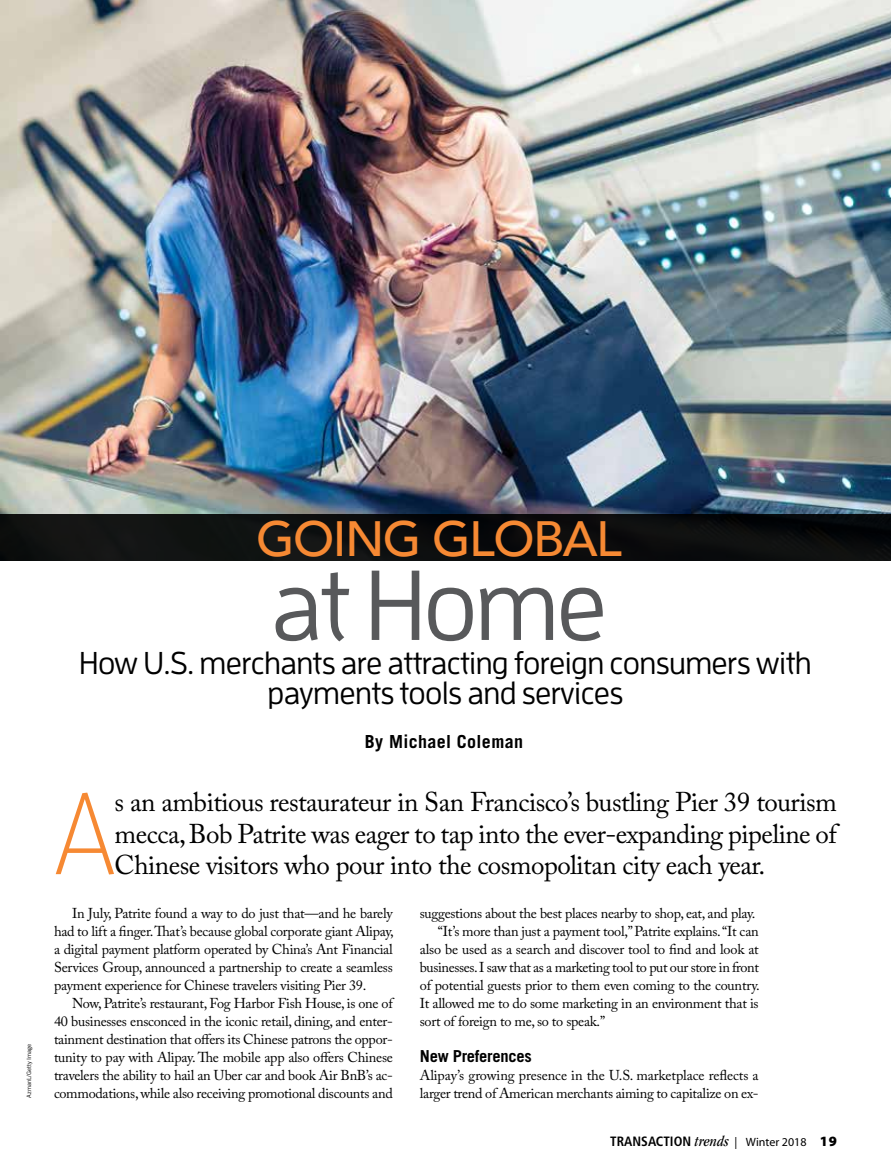
<style>
.page{position:relative;width:891px;height:1175px;background:#fff}
.page>*{position:absolute;margin:0;border:0;box-sizing:border-box;transform-origin:0 0}
.t1{font:300 115.95px "Enzo OT";color:#f68933}
.t2{font:500 99px "Enzo OT";letter-spacing:-.03em;color:#58595b}
.t3{font:500 49.5px "Avenir";letter-spacing:-.03em;color:#f68933}
.t4{font:500 31.5px/30px "Enzo OT";letter-spacing:-.02em;color:#000;text-align:center}
.t5{font:27px/31.5px "Adobe Caslon Pro";letter-spacing:-.02em;color:#000;text-align:justify}
.t6{font:700 18px "Trade Gothic LT Std";letter-spacing:.02em;color:#000}
.t7{font:700 16.5px "Trade Gothic LT Std";letter-spacing:-.015em;color:#000}
.t8{font:14.25px/18px "Adobe Caslon Pro";letter-spacing:-.02em;color:#000;text-align:justify}
.t9{font:700 condensed 13.5px "Frutiger LT Std";color:#000}
.t10{font:6px "Trade Gothic LT Std";color:#000}
.s1{font-family:"Garamond";font-weight:400;font-style:italic;font-size:15px}
.s2{font-family:"Myriad";font-weight:400;font-stretch:normal;font-size:12px}
.s3{font-family:"Myriad Pro";font-weight:900;font-stretch:normal;font-size:14.25px}
</style>
<div class="page">
<img style="left:0;top:0;width:891px;height:514px">
<div style="left:0;top:514px;width:891px;height:47px;background:#0d0f0f"></div>
<p class="t10" style="left:25px;top:1097px;width:56px;rotate:-90deg">AzmanL/Getty Image</p>
<h3 class="t3" style="left:256px;top:496px;width:367px">GOING GLOBAL</h3>
<h2 class="t2" style="left:271px;top:547px;width:338px">at Home</h2>
<h3 class="t4" style="left:79px;top:648px;width:734px">How U.S. merchants are attracting foreign consumers with payments tools and services</h3>
<p class="t6" style="left:365px;top:730px;width:160px">By Michael Coleman</p>
<h1 class="t1" style="left:53px;top:764px;width:66px">A</h1>
<h3 class="t5" style="left:115px;top:786px;width:724px">s an ambitious restaurateur in San Francisco’s bustling Pier 39 tourism mecca, Bob Patrite was eager to tap into the ever-expanding pipeline of Chinese visitors who pour into the cosmopolitan city each year.</h3>
<p class="t8" style="left:54px;top:904px;width:341px;text-indent:18px">In July, Patrite found a way to do just that—and he barely had to lift a finger. That’s because global corporate giant Alipay, a digital payment platform operated by China’s Ant Financial Services Group, announced a partnership to create a seamless payment experience for Chinese travelers visiting Pier 39.</p>
<p class="t8" style="left:54px;top:994px;width:340px;text-indent:18px">Now, Patrite’s restaurant, Fog Harbor Fish House, is one of 40 businesses ensconced in the iconic retail, dining, and enter&shy;tainment destination that offers its Chinese patrons the oppor&shy;tunity to pay with Alipay. The mobile app also offers Chinese travelers the ability to hail an Uber car and book Air BnB’s ac&shy;commodations, while also receiving promotional discounts and</p>
<p class="t8" style="left:420px;top:904px;width:337px">suggestions about the best places nearby to shop, eat, and play.</p>
<p class="t8" style="left:438px;top:922px;width:322px">“It’s more than just a payment tool,” Patrite explains. “It can</p>
<p class="t8" style="left:420px;top:940px;width:340px">also be used as a search and discover tool to find and look at</p>
<p class="t8" style="left:420px;top:958px;width:341px">businesses. I saw that as a marketing tool to put our store in front</p>
<p class="t8" style="left:420px;top:976px;width:342px">of potential guests prior to them even coming to the country.</p>
<p class="t8" style="left:420px;top:994px;width:340px">It allowed me to do some marketing in an environment that is</p>
<p class="t8" style="left:420px;top:1012px;width:187px">sort of foreign to me, so to speak.”</p>
<p class="t7" style="left:420px;top:1046px;width:114px">New Preferences</p>
<p class="t8" style="left:420px;top:1066px;width:340px">Alipay’s growing presence in the U.S. marketplace reflects a larger trend of American merchants aiming to capitalize on ex-</p>
<p class="t9" style="left:610px;top:1133px;width:228px">TRANSACTION <span class="s1">trends</span> <span class="s2">| Winter 2018</span> <span class="s3">19</span></p>
</div>
